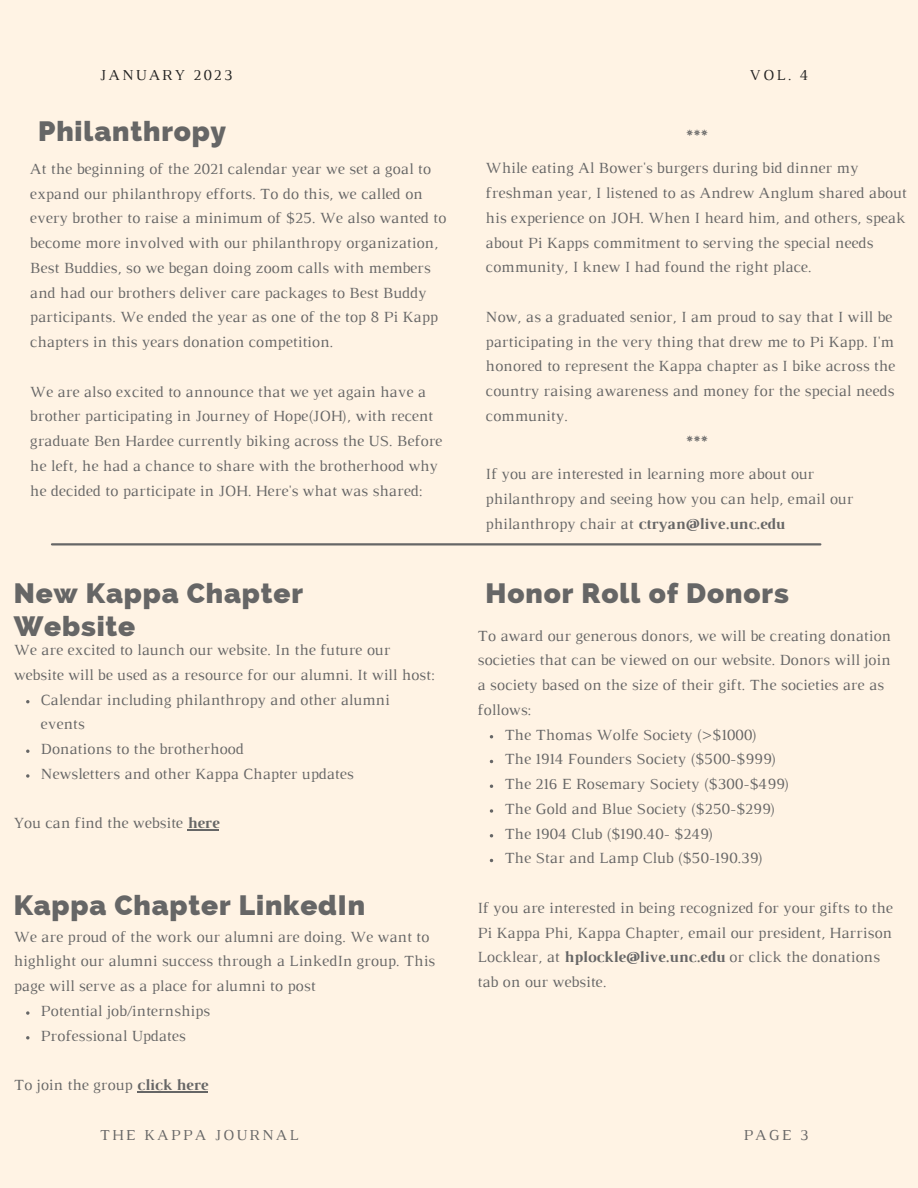
<style>
.page{position:relative;width:918px;height:1188px;background:#fff3e4}
.page>*{position:absolute;margin:0;border:0;box-sizing:border-box;transform-origin:0 0}
.t1{font:800 28.05px/32.8px "Raleway";letter-spacing:.03em;color:#666}
.t2{font:21.75px "Luthier";color:#666}
.t3{font:15.9px/24.8px "Luthier";color:#666}
.t4{font:15.45px "Luthier";letter-spacing:.14em;color:#666}
.t5{font:15.45px "Luthier";letter-spacing:.14em;color:#222}
.s1{font-weight:700}
</style>
<div class="page">
<hr style="left:52px;top:543px;width:768px;height:2px;background:#666">
<svg style="left:26px;top:774px;width:3px;height:4px"></svg>
<hr style="left:187px;top:829px;width:32px;height:2px;background:#666">
<svg style="left:26px;top:1011px;width:3px;height:4px"></svg>
<svg style="left:26px;top:1036px;width:3px;height:4px"></svg>
<hr style="left:137px;top:1091px;width:71px;height:1px;background:#666">
<svg style="left:490px;top:809px;width:3px;height:4px"></svg>
<p class="t5" style="left:100px;top:70px;width:134px">JANUARY 2023</p>
<p class="t5" style="left:750px;top:70px;width:60px">VOL. 4</p>
<p class="t1" style="left:38px;top:115px;width:190px">Philanthropy</p>
<p class="t3" style="left:30px;top:157px;width:418px">At the beginning of the 2021 calendar year we set a goal to expand our philanthropy efforts. To do this, we called on every brother to raise a minimum of $25. We also wanted to become more involved with our philanthropy organization, Best Buddies, so we began doing zoom calls with members and had our brothers deliver care packages to Best Buddy participants. We ended the year as one of the top 8 Pi Kapp chapters in this years donation competition.</p>
<p class="t3" style="left:30px;top:380px;width:414px">We are also excited to announce that we yet again have a brother participating in Journey of Hope(JOH), with recent graduate Ben Hardee currently biking across the US. Before he left, he had a chance to share with the brotherhood why he decided to participate in JOH. Here's what was shared:</p>
<p class="t1" style="left:14px;top:577px;width:291px">New Kappa Chapter<br>Website</p>
<p class="t3" style="left:14px;top:639px;width:422px">We are excited to launch our website. In the future our website will be used as a resource for our alumni. It will host:</p>
<p class="t3" style="left:41px;top:688px;width:351px">Calendar including philanthropy and other alumni events</p>
<p class="t3" style="left:41px;top:738px;width:205px">Donations to the brotherhood</p>
<p class="t3" style="left:41px;top:762px;width:315px">Newsletters and other Kappa Chapter updates</p>
<p class="t3" style="left:14px;top:812px;width:207px">You can find the website <span class="s1">here</span></p>
<p class="t1" style="left:14px;top:889px;width:353px">Kappa Chapter LinkedIn</p>
<p class="t3" style="left:14px;top:925px;width:423px">We are proud of the work our alumni are doing. We want to highlight our alumni success through a LinkedIn group. This page will serve as a place for alumni to post</p>
<p class="t3" style="left:41px;top:1000px;width:171px">Potential job/internships</p>
<p class="t3" style="left:41px;top:1024px;width:147px">Professional Updates</p>
<p class="t3" style="left:14px;top:1074px;width:196px">To join the group <span class="s1">click here</span></p>
<p class="t2" style="left:686px;top:130px;width:23px">***</p>
<p class="t3" style="left:486px;top:157px;width:423px">While eating Al Bower's burgers during bid dinner my freshman year, I listened to as Andrew Anglum shared about his experience on JOH. When I heard him, and others, speak about Pi Kapps commitment to serving the special needs community, I knew I had found the right place.</p>
<p class="t3" style="left:486px;top:305px;width:411px">Now, as a graduated senior, I am proud to say that I will be participating in the very thing that drew me to Pi Kapp. I'm honored to represent the Kappa chapter as I bike across the country raising awareness and money for the special needs community.</p>
<p class="t2" style="left:686px;top:436px;width:23px">***</p>
<p class="t3" style="left:486px;top:463px;width:369px">If you are interested in learning more about our philanthropy and seeing how you can help, email our philanthropy chair at <span class="s1">ctryan@live.unc.edu</span></p>
<p class="t1" style="left:486px;top:577px;width:305px">Honor Roll of Donors</p>
<p class="t3" style="left:477px;top:624px;width:415px">To award our generous donors, we will be creating donation societies that can be viewed on our website. Donors will join a society based on the size of their gift. The societies are as follows:</p>
<p class="t3" style="left:504px;top:723px;width:254px">The Thomas Wolfe Society (&gt;$1000)</p>
<p class="t3" style="left:504px;top:748px;width:274px">The 1914 Founders Society ($500-$999)</p>
<p class="t3" style="left:504px;top:773px;width:287px">The 216 E Rosemary Society ($300-$499)</p>
<p class="t3" style="left:504px;top:797px;width:273px">The Gold and Blue Society ($250-$299)</p>
<p class="t3" style="left:504px;top:822px;width:211px">The 1904 Club ($190.40- $249)</p>
<p class="t3" style="left:504px;top:847px;width:260px">The Star and Lamp Club ($50-190.39)</p>
<p class="t3" style="left:477px;top:896px;width:417px">If you are interested in being recognized for your gifts to the Pi Kappa Phi, Kappa Chapter, email our president, Harrison Locklear, at <span class="s1">hplockle@live.unc.edu</span> or click the donations tab on our website.</p>
<p class="t4" style="left:100px;top:1129px;width:200px">THE KAPPA JOURNAL</p>
<p class="t4" style="left:743px;top:1129px;width:67px">PAGE 3</p>
</div>
